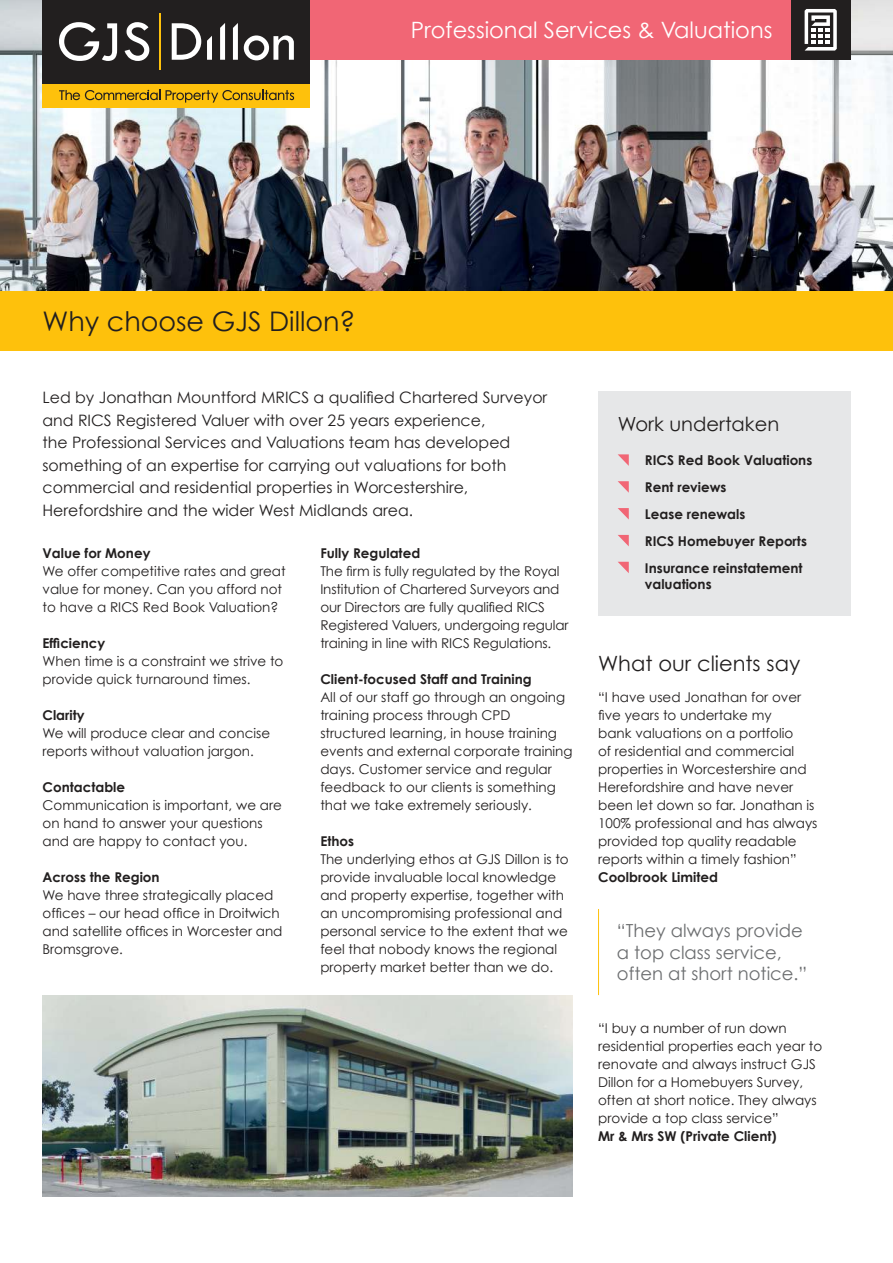
<style>
.page{position:relative;width:893px;height:1263px;background:#fff}
.page>*{position:absolute;margin:0;border:0;box-sizing:border-box;transform-origin:0 0}
.t1{font:27px "Century Gothic";color:#221f1f}
.t2{font:22.5px "Century Gothic";color:#fff}
.t3{font:21px "Century Gothic";color:#221f1f}
.t4{font:19.5px "Century Gothic";color:#221f1f}
.t5{font:18px/21.6px "Century Gothic";color:#6c6e70}
.t6{font:15.75px/22.5px "Century Gothic";color:#221f1f}
.t7{font:13.5px/18px "Century Gothic";color:#221f1f}
.t8{font:700 13.5px/27px "Century Gothic";color:#221f1f}
</style>
<div class="page">
<img style="left:0;top:0;width:893px;height:291px">
<div style="left:310px;top:0;width:481px;height:60px;background:#f16675"></div>
<div style="left:791px;top:0;width:59px;height:60px;background:#221f1f"></div>
<div style="left:43px;top:83px;width:267px;height:24px;background:#fec10c"></div>
<div style="left:43px;top:0;width:267px;height:83px;background:#221f1f"></div>
<svg style="left:125px;top:22px;width:24px;height:39px"></svg>
<svg style="left:172px;top:23px;width:29px;height:37px"></svg>
<svg style="left:244px;top:35px;width:50px;height:25px"></svg>
<svg style="left:220px;top:23px;width:5px;height:37px"></svg>
<svg style="left:207px;top:36px;width:5px;height:24px"></svg>
<svg style="left:233px;top:23px;width:5px;height:37px"></svg>
<svg style="left:59px;top:22px;width:58px;height:39px"></svg>
<hr style="left:160px;top:14px;width:1px;height:56px;background:#fec10c">
<svg style="left:59px;top:90px;width:101px;height:10px"></svg>
<svg style="left:166px;top:90px;width:128px;height:13px"></svg>
<div style="left:0;top:291px;width:893px;height:60px;background:#fec10c"></div>
<div style="left:598px;top:391px;width:252px;height:224px;background:#e6e7e8"></div>
<svg style="left:618px;top:454px;width:11px;height:12px"></svg>
<svg style="left:618px;top:508px;width:11px;height:11px"></svg>
<svg style="left:618px;top:481px;width:11px;height:12px"></svg>
<svg style="left:618px;top:562px;width:11px;height:11px"></svg>
<svg style="left:618px;top:535px;width:11px;height:11px"></svg>
<hr style="left:598px;top:909px;width:1px;height:86px;background:#fec10c">
<img style="left:43px;top:996px;width:530px;height:201px">
<svg style="left:805px;top:9px;width:32px;height:42px"></svg>
<h2 class="t2" style="left:411px;top:21px;width:363px">Professional Services &amp; Valuations</h2>
<h1 class="t1" style="left:43px;top:311px;width:315px">Why choose GJS Dillon?</h1>
<p class="t6" style="left:43px;top:386px;width:506px">Led by Jonathan Mountford MRICS a qualified Chartered Surveyor and RICS Registered Valuer with over 25 years experience,<br>the Professional Services and Valuations team has developed something of an expertise for carrying out valuations for both commercial and residential properties in Worcestershire, Herefordshire and the wider West Midlands area.</p>
<p class="t8" style="left:43px;top:541px;width:110px">Value for Money</p>
<p class="t7" style="left:43px;top:563px;width:245px">We offer competitive rates and great value for money. Can you afford not to have a RICS Red Book Valuation?</p>
<p class="t8" style="left:43px;top:629px;width:64px">Efficiency</p>
<p class="t7" style="left:43px;top:653px;width:242px">When time is a constraint we strive to provide quick turnaround times.</p>
<p class="t8" style="left:43px;top:701px;width:44px">Clarity</p>
<p class="t7" style="left:43px;top:725px;width:229px">We will produce clear and concise reports without valuation jargon.</p>
<p class="t8" style="left:43px;top:773px;width:84px">Contactable</p>
<p class="t7" style="left:43px;top:797px;width:241px">Communication is important, we are on hand to answer your questions and are happy to contact you.</p>
<p class="t8" style="left:43px;top:863px;width:119px">Across the Region</p>
<p class="t7" style="left:43px;top:887px;width:242px">We have three strategically placed offices – our head office in Droitwich and satellite offices in Worcester and<br>Bromsgrove.</p>
<p class="t8" style="left:320px;top:539px;width:101px">Fully Regulated</p>
<p class="t7" style="left:320px;top:562px;width:250px">The firm is fully regulated by the Royal Institution of Chartered Surveyors and our Directors are fully qualified RICS Registered Valuers, undergoing regular training in line with RICS Regulations.</p>
<p class="t8" style="left:320px;top:665px;width:213px">Client-focused Staff and Training</p>
<p class="t7" style="left:320px;top:689px;width:254px">All of our staff go through an ongoing training process through CPD structured learning, in house training events and external corporate training days. Customer service and regular feedback to our clients is something that we take extremely seriously.</p>
<p class="t8" style="left:320px;top:827px;width:35px">Ethos</p>
<p class="t7" style="left:320px;top:851px;width:250px">The underlying ethos at GJS Dillon is to provide invaluable local knowledge and property expertise, together with an uncompromising professional and personal service to the extent that we feel that nobody knows the regional property market better than we do.</p>
<h3 class="t4" style="left:618px;top:416px;width:163px">Work undertaken</h3>
<p class="t8" style="left:645px;top:446px;width:169px">RICS Red Book Valuations<br>Rent reviews<br>Lease renewals<br>RICS Homebuyer Reports<br>Insurance reinstatement</p>
<p class="t8" style="left:645px;top:570px;width:68px">valuations</p>
<h3 class="t3" style="left:598px;top:655px;width:204px">What our clients say</h3>
<p class="t7" style="left:598px;top:689px;width:221px">“I have used Jonathan for over five years to undertake my<br>bank valuations on a portfolio<br>of residential and commercial properties in Worcestershire and<br>Herefordshire and have never been let down so far. Jonathan is<br>100% professional and has always provided top quality readable reports within a timely fashion”</p>
<p class="t8" style="left:598px;top:863px;width:121px">Coolbrook Limited</p>
<h3 class="t5" style="left:617px;top:921px;width:192px">“They always provide a top class service, often at short notice.”</h3>
<p class="t7" style="left:598px;top:1018px;width:226px">“I buy a number of run down residential properties each year to renovate and always instruct GJS<br>Dillon for a Homebuyers Survey, often at short notice. They always provide a top class service”</p>
<p class="t8" style="left:598px;top:1122px;width:180px">Mr &amp; Mrs SW (Private Client)</p>
</div>
